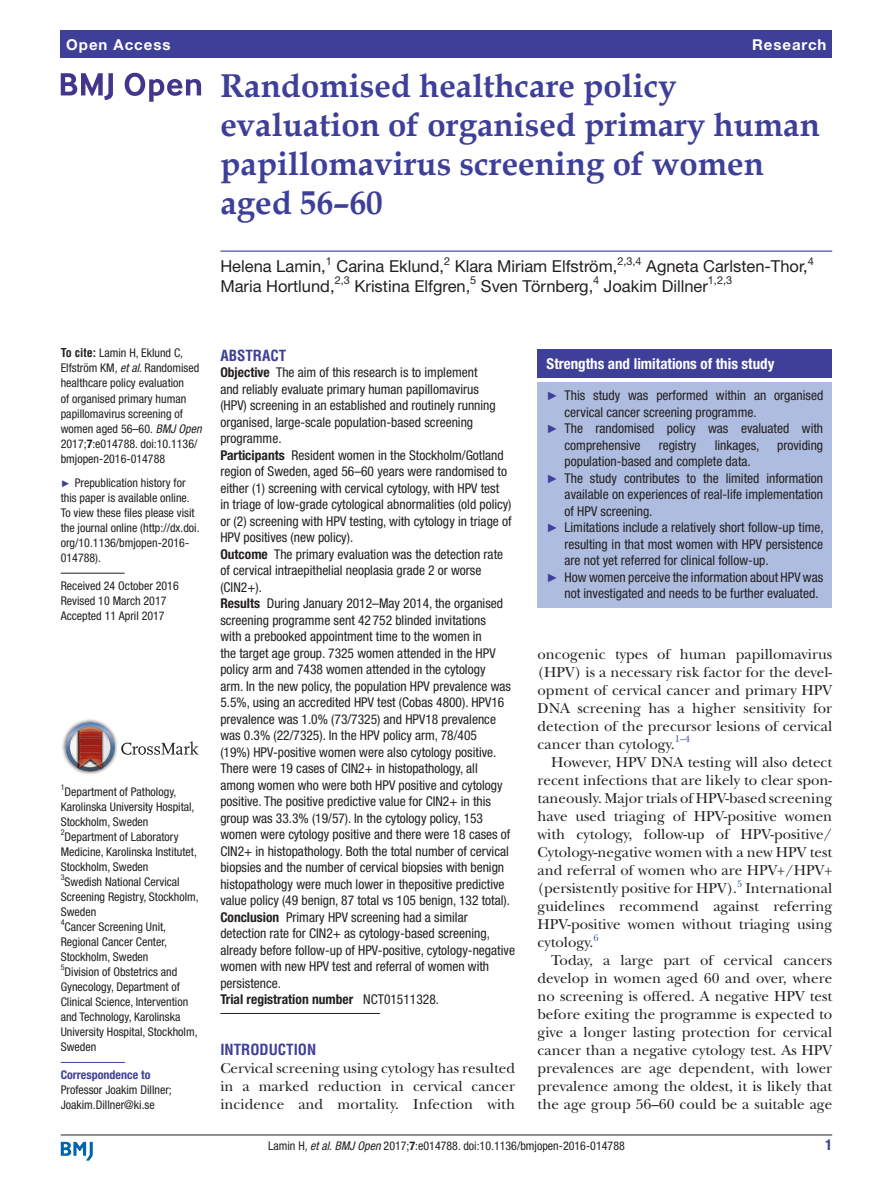
<style>
.page{position:relative;width:893px;height:1191px;background:#fff}
.page>*{position:absolute;margin:0;border:0;box-sizing:border-box;transform-origin:0 0}
.t1{font:700 33px/39px "Book Antiqua";color:#3e3f99}
.t2{font:16.5px "Helvetica Neue LT Std";color:#231f20}
.t3{font:15px/18px "New Baskerville";color:#231f20;text-align:justify}
.t4{font:700 condensed 15px "Helvetica Neue LT Std";color:#fff}
.t5{font:700 15px "Helvetica Neue LT Std";letter-spacing:.065em;color:#fff}
.t6{font:700 condensed 15px "Helvetica LT Std";color:#3e3f99}
.t7{font:700 condensed 15px "Helvetica";color:#3e3f99}
.t8{font:700 condensed 15px "Helvetica Neue LT Std";color:#3e3f99}
.t9{font:condensed 13.5px/16.5px "Helvetica Neue LT Std";color:#231f20}
.t10{font:condensed 12px/15px "Helvetica Neue LT Std";color:#231f20}
.t11{font:700 condensed 12px "Helvetica Neue LT Std";color:#3e3f99}
.t12{font:10.95px "Helvetica Neue LT Std";color:#231f20}
.t13{font:9.9px "New Baskerville";color:#3853a3}
.t14{font:condensed 7.95px "Helvetica Neue LT Std";color:#231f20}
.s1{font-family:"Helvetica LT Std";font-weight:700}
.s2{font-style:italic}
.s3{font-weight:700}
.s4{font-family:"Arial";font-stretch:normal;font-size:9.75px;color:#414099}
.s5{font-family:"Arial";font-stretch:normal;font-size:12px;color:#3e3f99}
</style>
<div class="page">
<hr style="left:61px;top:1134px;width:771px;height:1px;background:#231f20">
<svg style="left:61px;top:1141px;width:32px;height:19px"></svg>
<div style="left:61px;top:31px;width:771px;height:27px;background:#3e3f99"></div>
<hr style="left:220px;top:1013px;width:160px;height:1px;background:#231f20">
<hr style="left:220px;top:250px;width:612px;height:2px;background:#3e3f99">
<hr style="left:61px;top:573px;width:64px;height:1px;background:#231f20">
<hr style="left:61px;top:1062px;width:64px;height:1px;background:#3e3f99">
<svg style="left:61px;top:73px;width:52px;height:27px"></svg>
<svg style="left:125px;top:73px;width:76px;height:29px"></svg>
<img style="left:62px;top:719px;width:55px;height:55px">
<svg style="left:66px;top:722px;width:49px;height:49px;background:#a78588"></svg>
<svg style="left:121px;top:741px;width:78px;height:13px"></svg>
<div style="left:538px;top:349px;width:294px;height:28px;background:#3e3f99"></div>
<div style="left:538px;top:382px;width:294px;height:225px;background:#aebcdf"></div>
<p class="t5" style="left:66px;top:35px;width:106px">Open Access</p>
<p class="t5" style="left:752px;top:35px;width:76px">Research</p>
<h1 class="t1" style="left:220px;top:66px;width:601px">Randomised healthcare policy evaluation of organised primary human papillomavirus screening of women aged 56–60</h1>
<p class="t2" style="left:220px;top:257px;width:107px">Helena Lamin,</p>
<p class="t12" style="left:326px;top:254px;width:8px">1</p>
<p class="t2" style="left:336px;top:257px;width:109px">Carina Eklund,</p>
<p class="t12" style="left:444px;top:254px;width:8px">2</p>
<p class="t2" style="left:455px;top:257px;width:164px">Klara Miriam Elfström,</p>
<p class="t12" style="left:617px;top:254px;width:26px">2,3,4</p>
<p class="t2" style="left:646px;top:257px;width:163px">Agneta Carlsten-Thor,</p>
<p class="t12" style="left:808px;top:254px;width:8px">4</p>
<p class="t2" style="left:220px;top:276px;width:116px">Maria Hortlund,</p>
<p class="t12" style="left:335px;top:274px;width:17px">2,3</p>
<p class="t2" style="left:354px;top:276px;width:117px">Kristina Elfgren,</p>
<p class="t12" style="left:470px;top:274px;width:8px">5</p>
<p class="t2" style="left:481px;top:276px;width:114px">Sven Törnberg,</p>
<p class="t12" style="left:593px;top:274px;width:8px">4</p>
<p class="t2" style="left:604px;top:276px;width:105px">Joakim Dillner</p>
<p class="t12" style="left:708px;top:274px;width:26px">1,2,3</p>
<p class="t10" style="left:61px;top:346px;width:142px"><span class="s1">TO CITE:</span> Lamin H, Eklund C,<br>Elfström KM<span class="s2">, et al</span>. Randomised healthcare policy evaluation<br>of organised primary human papillomavirus screening of women aged 56–60. <span class="s2">BMJ Open<br></span>2017;<span class="s3">7</span>:e014788. doi:10.1136/ bmjopen-2016-014788</p>
<p class="t10" style="left:61px;top:475px;width:140px"><span class="s4">►</span> Prepublication history for this paper is available online.<br>To view these files please visit the journal online (http://dx.doi. org/10.1136/bmjopen-2016-<br>014788).</p>
<p class="t10" style="left:61px;top:578px;width:120px">Received 24 October 2016<br>Revised 10 March 2017<br>Accepted 11 April 2017</p>
<p class="t14" style="left:61px;top:783px;width:5px">1</p>
<p class="t10" style="left:61px;top:784px;width:135px;text-indent:4px">Department of Pathology,<br>Karolinska University Hospital,<br>Stockholm, Sweden</p>
<p class="t14" style="left:61px;top:828px;width:5px">2</p>
<p class="t10" style="left:61px;top:829px;width:138px;text-indent:4px">Department of Laboratory<br>Medicine, Karolinska Institutet,<br>Stockholm, Sweden</p>
<p class="t14" style="left:61px;top:873px;width:5px">3</p>
<p class="t10" style="left:61px;top:874px;width:139px;text-indent:4px">Swedish National Cervical<br>Screening Registry, Stockholm,<br>Sweden</p>
<p class="t14" style="left:61px;top:918px;width:5px">4</p>
<p class="t10" style="left:61px;top:919px;width:108px;text-align:justify;text-indent:4px">Cancer Screening Unit, Regional Cancer Center, Stockholm, Sweden</p>
<p class="t14" style="left:61px;top:963px;width:5px">5</p>
<p class="t10" style="left:61px;top:964px;width:138px;text-indent:4px">Division of Obstetrics and<br>Gynecology, Department of<br>Clinical Science, Intervention and Technology, Karolinska<br>University Hospital, Stockholm,<br>Sweden</p>
<p class="t11" style="left:61px;top:1067px;width:91px">Correspondence to</p>
<p class="t10" style="left:61px;top:1082px;width:113px">Professor Joakim Dillner;<br>Joakim.Dillner@ki.se</p>
<p class="t7" style="left:220px;top:346px;width:67px">ABSTRACT</p>
<p class="t9" style="left:220px;top:364px;width:296px"><span class="s3">Objective</span> The aim of this research is to implement<br>and reliably evaluate primary human papillomavirus<br>(HPV) screening in an established and routinely running organised, large-scale population-based screening programme.<br><span class="s3">Participants</span> Resident women in the Stockholm/Gotland region of Sweden, aged 56–60 years were randomised to either (1) screening with cervical cytology, with HPV test<br>in triage of low-grade cytological abnormalities (old policy) or (2) screening with HPV testing, with cytology in triage of HPV positives (new policy).<br><span class="s3">Outcome</span> The primary evaluation was the detection rate of cervical intraepithelial neoplasia grade 2 or worse (CIN2+).<br><span class="s3">Results</span> During January 2012–May 2014, the organised screening programme sent 42 752 blinded invitations<br>with a prebooked appointment time to the women in<br>the target age group. 7325 women attended in the HPV policy arm and 7438 women attended in the cytology<br>arm. In the new policy, the population HPV prevalence was 5.5%, using an accredited HPV test (Cobas 4800). HPV16 prevalence was 1.0% (73/7325) and HPV18 prevalence was 0.3% (22/7325). In the HPV policy arm, 78/405<br>(19%) HPV-positive women were also cytology positive.<br>There were 19 cases of CIN2+ in histopathology, all among women who were both HPV positive and cytology positive. The positive predictive value for CIN2+ in this group was 33.3% (19/57). In the cytology policy, 153 women were cytology positive and there were 18 cases of CIN2+ in histopathology. Both the total number of cervical biopsies and the number of cervical biopsies with benign histopathology were much lower in thepositive predictive value policy (49 benign, 87 total vs 105 benign, 132 total).<br><span class="s3">Conclusion</span> Primary HPV screening had a similar detection rate for CIN2+ as cytology-based screening, already before follow-up of HPV-positive, cytology-negative women with new HPV test and referral of women with persistence.<br><span class="s3">Trial registration number</span> NCT01511328.</p>
<p class="t6" style="left:220px;top:1040px;width:97px">INTRODUCTION</p>
<p class="t3" style="left:220px;top:1059px;width:296px">Cervical screening using cytology has resulted in a marked reduction in cervical cancer incidence and mortality. Infection with</p>
<p class="t4" style="left:547px;top:354px;width:229px">Strengths and limitations of this study</p>
<p class="t9" style="left:547px;top:387px;width:278px"><span class="s5">►</span> This study was performed within an organised</p>
<p class="t9" style="left:565px;top:404px;width:194px">cervical cancer screening programme.</p>
<p class="t9" style="left:547px;top:420px;width:278px"><span class="s5">►</span> The randomised policy was evaluated with</p>
<p class="t9" style="left:565px;top:437px;width:77px">comprehensive</p>
<p class="t9" style="left:659px;top:437px;width:39px">registry</p>
<p class="t9" style="left:715px;top:437px;width:46px">linkages,</p>
<p class="t9" style="left:777px;top:437px;width:47px">providing</p>
<p class="t9" style="left:565px;top:453px;width:188px">population-based and complete data.</p>
<p class="t9" style="left:547px;top:470px;width:278px"><span class="s5">►</span> The study contributes to the limited information</p>
<p class="t9" style="left:565px;top:486px;width:260px">available on experiences of real-life implementation</p>
<p class="t9" style="left:565px;top:503px;width:89px">of HPV screening.</p>
<p class="t9" style="left:547px;top:519px;width:279px"><span class="s5">►</span> Limitations include a relatively short follow-up time,</p>
<p class="t9" style="left:565px;top:536px;width:260px">resulting in that most women with HPV persistence</p>
<p class="t9" style="left:565px;top:552px;width:206px">are not yet referred for clinical follow-up.</p>
<p class="t9" style="left:547px;top:569px;width:278px"><span class="s5">►</span> How women perceive the information about HPV was</p>
<p class="t9" style="left:565px;top:585px;width:256px">not investigated and needs to be further evaluated.</p>
<p class="t3" style="left:538px;top:645px;width:296px">oncogenic types of human papillomavirus (HPV) is a necessary risk factor for the devel&shy;opment of cervical cancer and primary HPV DNA screening has a higher sensitivity for detection of the precursor lesions of cervical cancer than cytology.</p>
<p class="t13" style="left:675px;top:733px;width:17px">1–4</p>
<p class="t3" style="left:538px;top:753px;width:296px;text-indent:14px">However, HPV DNA testing will also detect recent infections that are likely to clear spon&shy;taneously. Major trials of HPV-based screening have used triaging of HPV-positive women with cytology, follow-up of HPV-positive/ Cytology-negative women with a new HPV test and referral of women who are HPV+/HPV+ (persistently positive for HPV).<sup>5</sup> International guidelines recommend against referring HPV-positive women without triaging using cytology.</p>
<p class="t13" style="left:593px;top:931px;width:7px">6</p>
<p class="t3" style="left:538px;top:951px;width:296px;text-indent:14px">Today, a large part of cervical cancers develop in women aged 60 and over, where no screening is offered. A negative HPV test before exiting the programme is expected to give a longer lasting protection for cervical cancer than a negative cytology test. As HPV prevalences are age dependent, with lower prevalence among the oldest, it is likely that the age group 56–60 could be a suitable age</p>
<p class="t10" style="left:268px;top:1137px;width:358px">Lamin H<span class="s2">, et al</span>. <span class="s2">BMJ Open</span> 2017;<span class="s3">7</span>:e014788. doi:10.1136/bmjopen-2016-014788</p>
<p class="t8" style="left:825px;top:1135px;width:9px">1</p>
</div>
